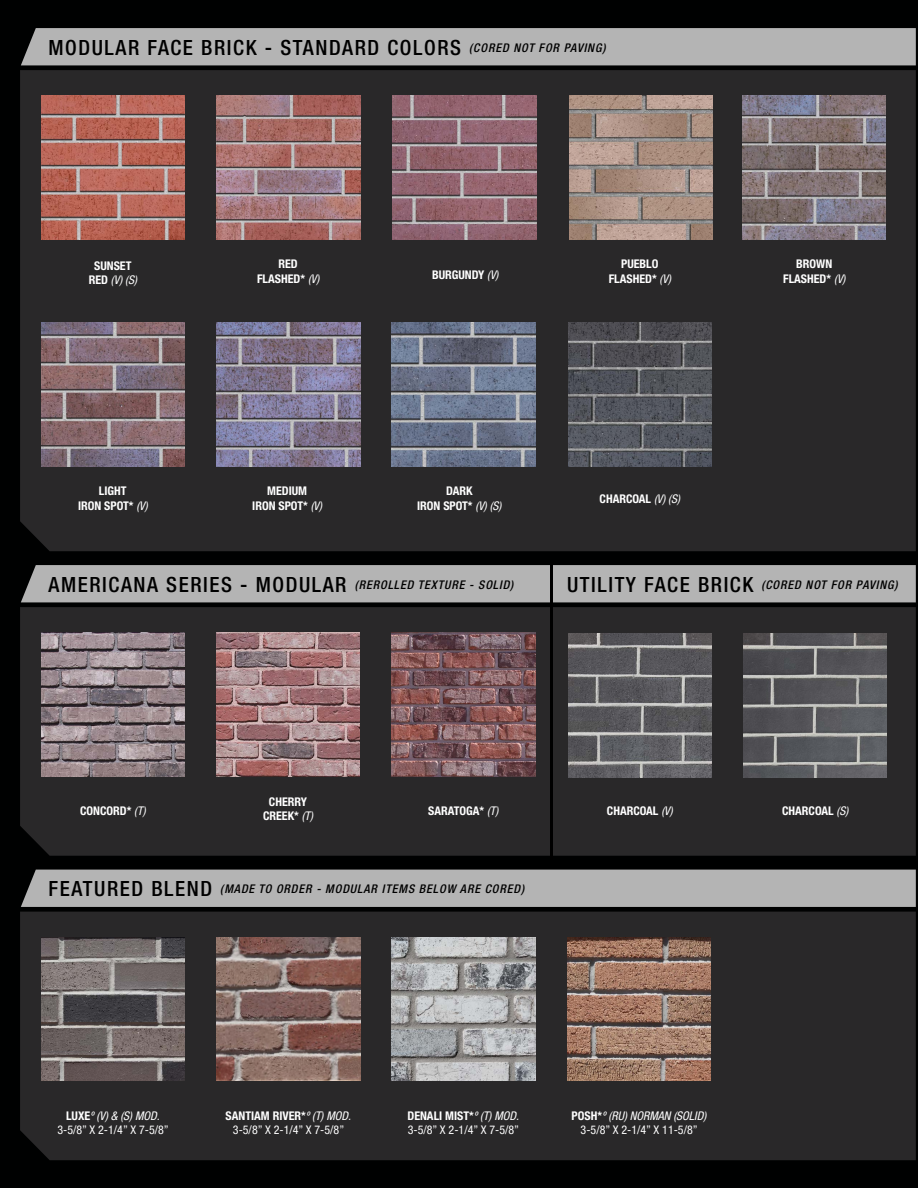
<style>
.page{position:relative;width:918px;height:1188px;background:#000101}
.page>*{position:absolute;margin:0;border:0;box-sizing:border-box;transform-origin:0 0}
.t1{font:500 condensed 21px "Helvetica Neue LT Std";letter-spacing:.075em;color:#000}
.t2{font:700 condensed 12px/14.2px "Helvetica Neue LT Std";color:#fff;text-align:center}
.t3{font:condensed 12px/14.4px "Helvetica Neue LT Std";color:#fff;text-align:center}
.t4{font:italic 500 condensed 12px "Helvetica Neue LT Std";letter-spacing:.075em;color:#000}
.s1{font-style:italic;font-size:12px}
.s2{font-weight:400;font-style:italic}
.s3{font-style:normal;font-size:21px}
.s4{font-weight:700}
.s5{font-style:italic}
</style>
<div class="page">
<div style="left:21px;top:565px;width:895px;height:37px;background:#b4b4b4"></div>
<div style="left:21px;top:28px;width:895px;height:37px;background:#b4b4b4"></div>
<div style="left:20px;top:70px;width:896px;height:481px;background:#292829"></div>
<img style="left:41px;top:96px;width:144px;height:143px">
<img style="left:41px;top:323px;width:144px;height:143px">
<img style="left:216px;top:323px;width:144px;height:143px">
<img style="left:392px;top:323px;width:143px;height:143px">
<img style="left:569px;top:96px;width:144px;height:143px">
<img style="left:216px;top:96px;width:144px;height:143px">
<img style="left:393px;top:96px;width:143px;height:143px">
<img style="left:743px;top:96px;width:142px;height:143px">
<img style="left:568px;top:323px;width:144px;height:143px">
<div style="left:20px;top:607px;width:896px;height:249px;background:#292829"></div>
<img style="left:41px;top:633px;width:144px;height:143px">
<img style="left:391px;top:633px;width:144px;height:143px">
<img style="left:216px;top:633px;width:144px;height:143px">
<img style="left:568px;top:634px;width:144px;height:143px">
<img style="left:743px;top:634px;width:144px;height:143px">
<hr style="left:550px;top:564px;width:2px;height:295px;background:#000">
<div style="left:21px;top:870px;width:895px;height:37px;background:#b4b4b4"></div>
<div style="left:20px;top:912px;width:896px;height:248px;background:#292829"></div>
<img style="left:217px;top:937px;width:144px;height:144px">
<img style="left:567px;top:937px;width:144px;height:144px">
<img style="left:41px;top:937px;width:144px;height:144px">
<img style="left:391px;top:937px;width:144px;height:144px">
<h1 class="t1" style="left:49px;top:35px;width:558px">MODULAR FACE BRICK - STANDARD COLORS <span class="s1">(CORED NOT FOR PAVING)</span></h1>
<p class="t2" style="left:89px;top:259px;width:50px">SUNSET<br>RED <span class="s2">(V) (S)</span></p>
<p class="t2" style="left:609px;top:257px;width:64px">PUEBLO<br>FLASHED* <span class="s2">(V)</span></p>
<p class="t2" style="left:257px;top:257px;width:64px">RED<br>FLASHED* <span class="s2">(V)</span></p>
<p class="t2" style="left:432px;top:268px;width:68px">BURGUNDY <span class="s2">(V)</span></p>
<p class="t2" style="left:783px;top:257px;width:64px">BROWN<br>FLASHED* <span class="s2">(V)</span></p>
<p class="t2" style="left:78px;top:484px;width:71px">LIGHT<br>IRON SPOT* <span class="s2">(V)</span></p>
<p class="t2" style="left:252px;top:484px;width:71px">MEDIUM<br>IRON SPOT* <span class="s2">(V)</span></p>
<p class="t2" style="left:417px;top:484px;width:86px">DARK<br>IRON SPOT* <span class="s2">(V) (S)</span></p>
<h1 class="t1" style="left:49px;top:572px;width:466px">AMERICANA SERIES - MODULAR <span class="s1">(REROLLED TEXTURE - SOLID)</span></h1>
<p class="t2" style="left:600px;top:492px;width:82px">CHARCOAL <span class="s2">(V) (S)</span></p>
<p class="t4" style="left:567px;top:578px;width:332px"><span class="s3">UTILITY FACE BRICK</span> (CORED NOT FOR PAVING)</p>
<p class="t2" style="left:263px;top:794px;width:52px">CHERRY<br>CREEK* <span class="s2">(T)</span></p>
<p class="t2" style="left:80px;top:804px;width:67px">CONCORD* <span class="s2">(T)</span></p>
<p class="t2" style="left:428px;top:804px;width:72px">SARATOGA* <span class="s2">(T)</span></p>
<p class="t4" style="left:49px;top:882px;width:477px"><span class="s3">FEATURED BLEND</span> (MADE TO ORDER - MODULAR ITEMS BELOW ARE CORED)</p>
<p class="t2" style="left:607px;top:803px;width:67px">CHARCOAL <span class="s2">(V)</span></p>
<p class="t2" style="left:782px;top:803px;width:68px">CHARCOAL <span class="s2">(S)</span></p>
<p class="t3" style="left:57px;top:1108px;width:113px"><span class="s4">LUXE</span><span class="s5">º (V) &amp; (S) MOD.<br></span>3-5/8” X 2-1/4” X 7-5/8”</p>
<p class="t3" style="left:407px;top:1108px;width:113px;text-align:left"><span class="s4">DENALI MIST*</span><span class="s5">º (T) MOD.<br></span>3-5/8” X 2-1/4” X 7-5/8”</p>
<p class="t3" style="left:226px;top:1108px;width:127px"><span class="s4">SANTIAM RIVER*</span><span class="s5">º (T) MOD.<br></span>3-5/8” X 2-1/4” X 7-5/8”</p>
<p class="t3" style="left:572px;top:1108px;width:136px"><span class="s4">POSH*</span><span class="s5">º (RU) NORMAN (SOLID)<br></span>3-5/8” X 2-1/4” X 11-5/8”</p>
</div>
